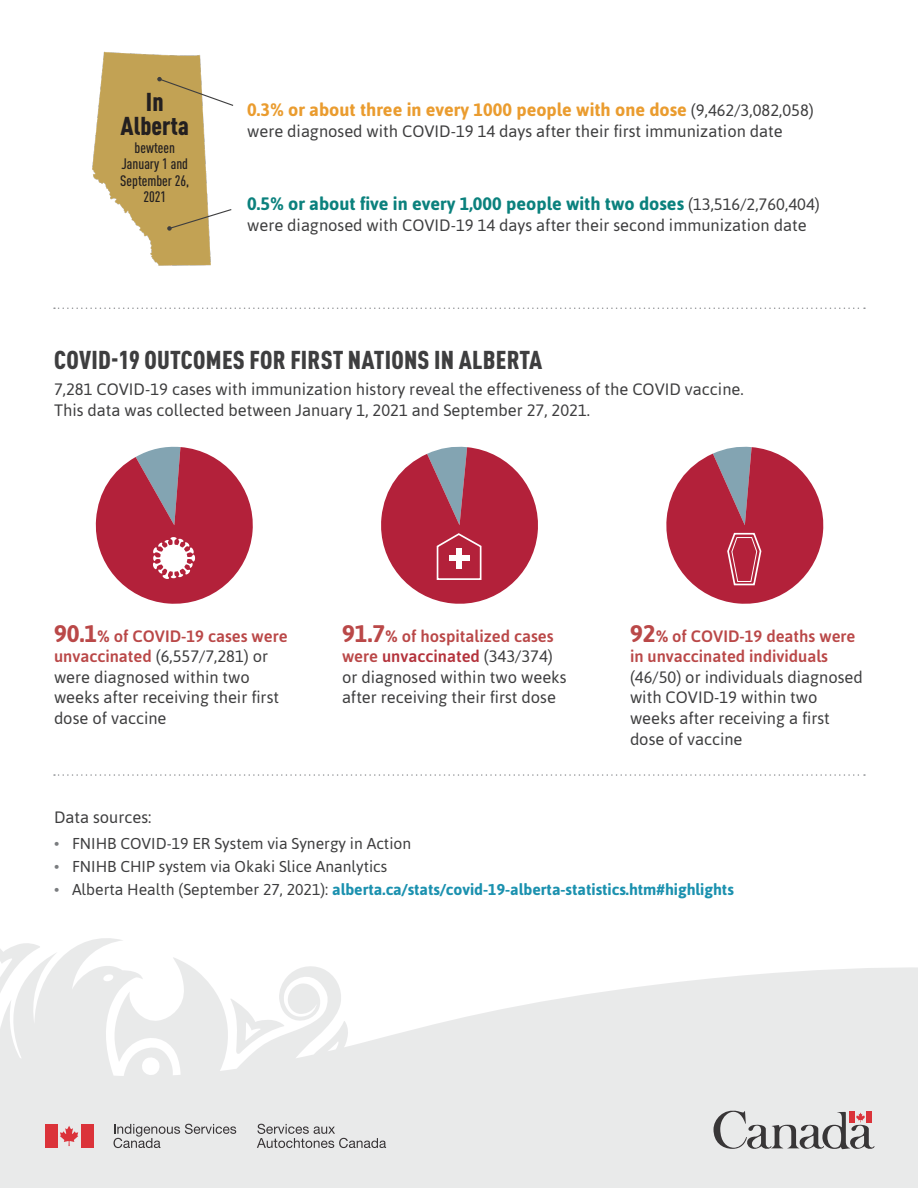
<style>
.page{position:relative;width:918px;height:1188px;background:#fff}
.page>*{position:absolute;margin:0;border:0;box-sizing:border-box;transform-origin:0 0}
.t1{font:900 condensed 25.5px "DIN Pro";letter-spacing:.01em;color:#3e3e3f}
.t2{font:900 condensed 25.5px/24px "DIN Pro";color:#231f20;text-align:center}
.t3{font:700 18px "Asap";color:#0b817d}
.t4{font:700 18px "Asap";color:#ea9c2f}
.t5{font:16.5px/20.7px "Asap";color:#3e3e3f}
.t6{font:700 15.75px "Asap";color:#1b91af}
.t7{font:15.75px "Asap";color:#3e3e3f}
.t8{font:500 condensed 15px/16.5px "DIN Pro";color:#231f20;text-align:center}
.s1{font-weight:400;font-size:16.5px;color:#3e3e3f}
.s2{font-weight:700;font-size:24px;color:#ba4848}
.s3{font-weight:700;color:#ba4848}
.s4{font-weight:500;color:#ba4848}
.s5{font-weight:500;color:#b4333c}
.s6{color:#7a7c7f}
.s7{font-weight:400;color:#7a7c7f}
.s8{font-weight:400;color:#3e3e3f}
</style>
<div class="page">
<svg style="left:0;top:938px;width:918px;height:250px;fill:#e9eaea"></svg>
<svg style="left:54px;top:307px;width:811px;height:2px"></svg>
<img style="left:92px;top:51px;width:119px;height:215px">
<svg style="left:157px;top:77px;width:77px;height:30px"></svg>
<svg style="left:167px;top:208px;width:65px;height:23px"></svg>
<svg style="left:54px;top:774px;width:811px;height:2px"></svg>
<svg style="left:95px;top:446px;width:158px;height:158px"></svg>
<svg style="left:381px;top:446px;width:157px;height:158px"></svg>
<svg style="left:666px;top:446px;width:158px;height:158px"></svg>
<p class="t2" style="left:121px;top:88px;width:70px">In<br>Alberta</p>
<p class="t8" style="left:120px;top:138px;width:71px">bewteen<br>January 1 and<br>September 26,<br>2021</p>
<p class="t4" style="left:247px;top:98px;width:568px">0.3% or about three in every 1000 people with one dose <span class="s1">(9,462/3,082,058)</span></p>
<p class="t5" style="left:247px;top:120px;width:537px">were diagnosed with COVID-19 14 days after their first immunization date</p>
<p class="t3" style="left:247px;top:192px;width:574px">0.5% or about five in every 1,000 people with two doses <span class="s1">(13,516/2,760,404)</span></p>
<p class="t5" style="left:247px;top:214px;width:561px">were diagnosed with COVID-19 14 days after their second immunization date</p>
<p class="t1" style="left:54px;top:341px;width:490px">COVID-19 OUTCOMES FOR FIRST NATIONS IN ALBERTA</p>
<p class="t5" style="left:54px;top:379px;width:691px">7,281 COVID-19 cases with immunization history reveal the effectiveness of the COVID vaccine.<br>This data was collected between January 1, 2021 and September 27, 2021.</p>
<p class="t5" style="left:54px;top:625px;width:235px"><span class="s2">90.1</span><span class="s3">%</span> <span class="s4">of COVID-19 cases were unvaccinated</span> (6,557/7,281) or were diagnosed within two weeks after receiving their first dose of vaccine</p>
<p class="t5" style="left:342px;top:625px;width:226px"><span class="s2">91.7</span><span class="s3">%</span> <span class="s4">of hospitalized cases were</span> <span class="s5">unvaccinated</span> (343/374) or diagnosed within two weeks after receiving their first dose</p>
<p class="t5" style="left:630px;top:625px;width:234px"><span class="s2">92</span><span class="s3">%</span> <span class="s4">of COVID-19 deaths were in unvaccinated individuals </span>(46/50) or individuals diagnosed with COVID-19 within two weeks after receiving a first dose of vaccine</p>
<p class="t5" style="left:54px;top:806px;width:99px">Data sources:</p>
<p class="t7" style="left:54px;top:833px;width:359px"><span class="s6">•</span> FNIHB COVID-19 ER System via Synergy in Action</p>
<p class="t7" style="left:54px;top:856px;width:335px"><span class="s6">•</span> FNIHB CHIP system via Okaki Slice Ananlytics</p>
<p class="t6" style="left:54px;top:879px;width:681px"><span class="s7">•</span> <span class="s8">Alberta Health (September 27, 2021):</span> alberta.ca/stats/covid-19-alberta-statistics.htm#highlights</p>
</div>
